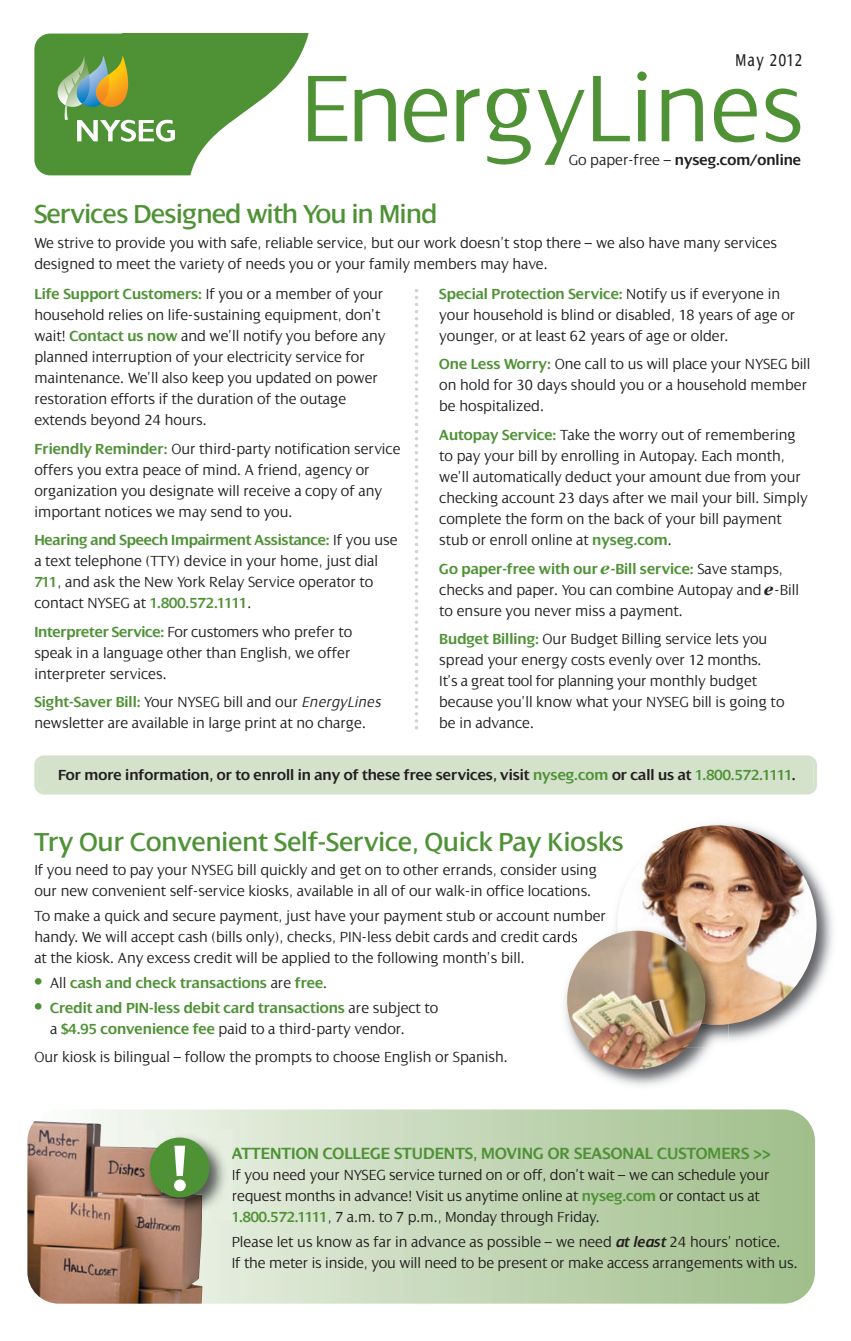
<style>
.page{position:relative;width:851px;height:1341px;background:#fff}
.page>*{position:absolute;margin:0;border:0;box-sizing:border-box;transform-origin:0 0}
.t1{font:300 102.02px "Dialog";color:#4f9236}
.t2{font:800 69.3px "Dialog";color:#fff}
.t3{font:28px "Dialog";color:#4f9236}
.t4{font:28px "Dialog";letter-spacing:-.02em;color:#4f9236}
.t5{font:condensed 18.38px "Dialog";letter-spacing:.08em;color:#231f20}
.t6{font:600 17.5px "Dialog";color:#4f9236}
.t7{font:300 15.75px/21px "Dialog";color:#231f20}
.t8{font:600 15.75px/21px "Dialog";color:#4f9236}
.t9{font:600 15.75px "Dialog";color:#231f20}
.s1{font-weight:300}
.s2{font-weight:600;color:#4f9236}
.s3{font-style:italic}
.s4{font-family:"Garamond";font-weight:700;font-style:italic;font-size:18.38px;color:#4f9236}
.s5{font-family:"Garamond";font-weight:700;font-style:italic;font-size:18.38px}
.s6{color:#4f9236}
.s7{font-family:"Univers";font-weight:700;font-stretch:condensed;font-size:18.38px}
.s8{font-weight:300;color:#231f20}
.s9{font-family:"Univers";font-weight:700;font-stretch:condensed}
.s10{font-weight:600;font-style:italic}
</style>
<div class="page">
<div style="left:34px;top:34px;width:263px;height:141px;background:#4f9236;border-radius:16px"></div>
<svg style="left:58px;top:55px;width:117px;height:87px"></svg>
<svg style="left:190px;top:33px;width:119px;height:143px"></svg>
<svg style="left:34px;top:755px;width:783px;height:39px;background:#d7e3cf"></svg>
<div style="left:38px;top:758px;width:775px;height:33px;background:#d4e1cb;border-radius:6px"></div>
<svg style="left:415px;top:289px;width:3px;height:440px"></svg>
<img style="left:610px;top:823px;width:223px;height:218px">
<img style="left:617px;top:825px;width:199px;height:199px;border-radius:50%">
<img style="left:559px;top:931px;width:152px;height:155px">
<img style="left:610px;top:922px;width:119px;height:124px">
<img style="left:617px;top:922px;width:112px;height:102px">
<img style="left:567px;top:930px;width:138px;height:138px;border-radius:50%">
<div style="left:27px;top:1109px;width:788px;height:194px;background:linear-gradient(to right,#fbfcfa,#9ebd88);border-radius:32px"></div>
<img style="left:27px;top:1120px;width:175px;height:183px">
<img style="left:142px;top:1129px;width:91px;height:91px">
<img style="left:142px;top:1147px;width:60px;height:73px">
<div style="left:150px;top:1137px;width:60px;height:60px;background:#4f9236;border-radius:50%"></div>
<p class="t5" style="left:735px;top:49px;width:68px">May 2012</p>
<h1 class="t1" style="left:300px;top:46px;width:505px">EnergyLines</h1>
<p class="t9" style="left:569px;top:150px;width:234px"><span class="s1">Go paper-free –</span> nyseg.com/online</p>
<h3 class="t4" style="left:34px;top:197px;width:405px">Services Designed with You in Mind</h3>
<p class="t7" style="left:34px;top:232px;width:744px">We strive to provide you with safe, reliable service, but our work doesn’t stop there – we also have many services designed to meet the variety of needs you or your family members may have.</p>
<p class="t7" style="left:34px;top:283px;width:353px"><span class="s2">Life Support Customers:</span> If you or a member of your household relies on life-sustaining equipment, don’t wait! <span class="s2">Contact us now</span> and we’ll notify you before any planned interruption of your electricity service for maintenance. We’ll also keep you updated on power restoration efforts if the duration of the outage extends beyond 24 hours.</p>
<p class="t7" style="left:34px;top:437px;width:368px"><span class="s2">Friendly Reminder:</span> Our third-party notification service offers you extra peace of mind. A friend, agency or organization you designate will receive a copy of any important notices we may send to you.</p>
<p class="t7" style="left:34px;top:529px;width:365px"><span class="s2">Hearing and Speech Impairment Assistance:</span> If you use a text telephone (TTY) device in your home, just dial <span class="s2">711</span>, and ask the New York Relay Service operator to contact NYSEG at <span class="s2">1.800.572.1111</span>.</p>
<p class="t7" style="left:34px;top:620px;width:319px;text-align:justify"><span class="s2">Interpreter Service:</span> For customers who prefer to speak in a language other than English, we offer interpreter services.</p>
<p class="t7" style="left:34px;top:691px;width:348px"><span class="s2">Sight-Saver Bill:</span> Your NYSEG bill and our <span class="s3">EnergyLines </span>newsletter are available in large print at no charge.</p>
<p class="t7" style="left:439px;top:283px;width:358px"><span class="s2">Special Protection Service:</span> Notify us if everyone in your household is blind or disabled, 18 years of age or younger, or at least 62 years of age or older.</p>
<p class="t7" style="left:439px;top:353px;width:373px"><span class="s2">One Less Worry:</span> One call to us will place your NYSEG bill on hold for 30 days should you or a household member be hospitalized.</p>
<p class="t7" style="left:439px;top:424px;width:370px"><span class="s2">Autopay Service:</span> Take the worry out of remembering to pay your bill by enrolling in Autopay. Each month, we’ll automatically deduct your amount due from your checking account 23 days after we mail your bill. Simply complete the form on the back of your bill payment stub or enroll online at <span class="s2">nyseg.com</span>.</p>
<p class="t7" style="left:439px;top:557px;width:361px"><span class="s2">Go paper-free with our</span> <span class="s4">e</span><span class="s2">-Bill service:</span> Save stamps, checks and paper. You can combine Autopay and <span class="s5">e</span>-Bill to ensure you never miss a payment.</p>
<p class="t7" style="left:439px;top:628px;width:347px"><span class="s2">Budget Billing:</span> Our Budget Billing service lets you spread your energy costs evenly over 12 months.<br>It’s a great tool for planning your monthly budget because you’ll know what your NYSEG bill is going to be in advance.</p>
<p class="t9" style="left:58px;top:765px;width:739px">For more information, or to enroll in any of these free services, visit <span class="s6">nyseg.com</span> or call us at <span class="s6">1.800.572.1111</span>.</p>
<h3 class="t3" style="left:34px;top:824px;width:591px">Try Our Convenient Self-Service, Quick Pay Kiosks</h3>
<p class="t7" style="left:34px;top:859px;width:564px">If you need to pay your NYSEG bill quickly and get on to other errands, consider using our new convenient self-service kiosks, available in all of our walk-in office locations.</p>
<p class="t7" style="left:34px;top:905px;width:573px">To make a quick and secure payment, just have your payment stub or account number handy. We will accept cash (bills only), checks, PIN-less debit cards and credit cards<br>at the kiosk. Any excess credit will be applied to the following month’s bill.</p>
<p class="t8" style="left:34px;top:972px;width:294px"><span class="s7">•</span> <span class="s8">All</span> cash and check transactions <span class="s8">are</span> free<span class="s8">.</span></p>
<p class="t8" style="left:50px;top:996px;width:390px;text-indent:-16px"><span class="s7">•</span> Credit and PIN-less debit card transactions <span class="s8">are subject to a</span> $4.95 convenience fee <span class="s8">paid to a third-party vendor.</span></p>
<p class="t7" style="left:34px;top:1046px;width:475px">Our kiosk is bilingual – follow the prompts to choose English or Spanish.</p>
<h2 class="t2" style="left:171px;top:1125px;width:19px">!</h2>
<p class="t6" style="left:232px;top:1142px;width:540px">ATTENTION COLLEGE STUDENTS, MOVING OR SEASONAL CUSTOMERS <span class="s9">&gt;&gt;</span></p>
<p class="t7" style="left:232px;top:1163px;width:539px">If you need your NYSEG service turned on or off, don’t wait – we can schedule your request months in advance! Visit us anytime online at <span class="s2">nyseg.com</span> or contact us at<br><span class="s2">1.800.572.1111</span>, 7 a.m. to 7 p.m., Monday through Friday.</p>
<p class="t7" style="left:232px;top:1230px;width:567px">Please let us know as far in advance as possible – we need <span class="s10">at least</span> 24 hours’ notice.<br>If the meter is inside, you will need to be present or make access arrangements with us.</p>
</div>
